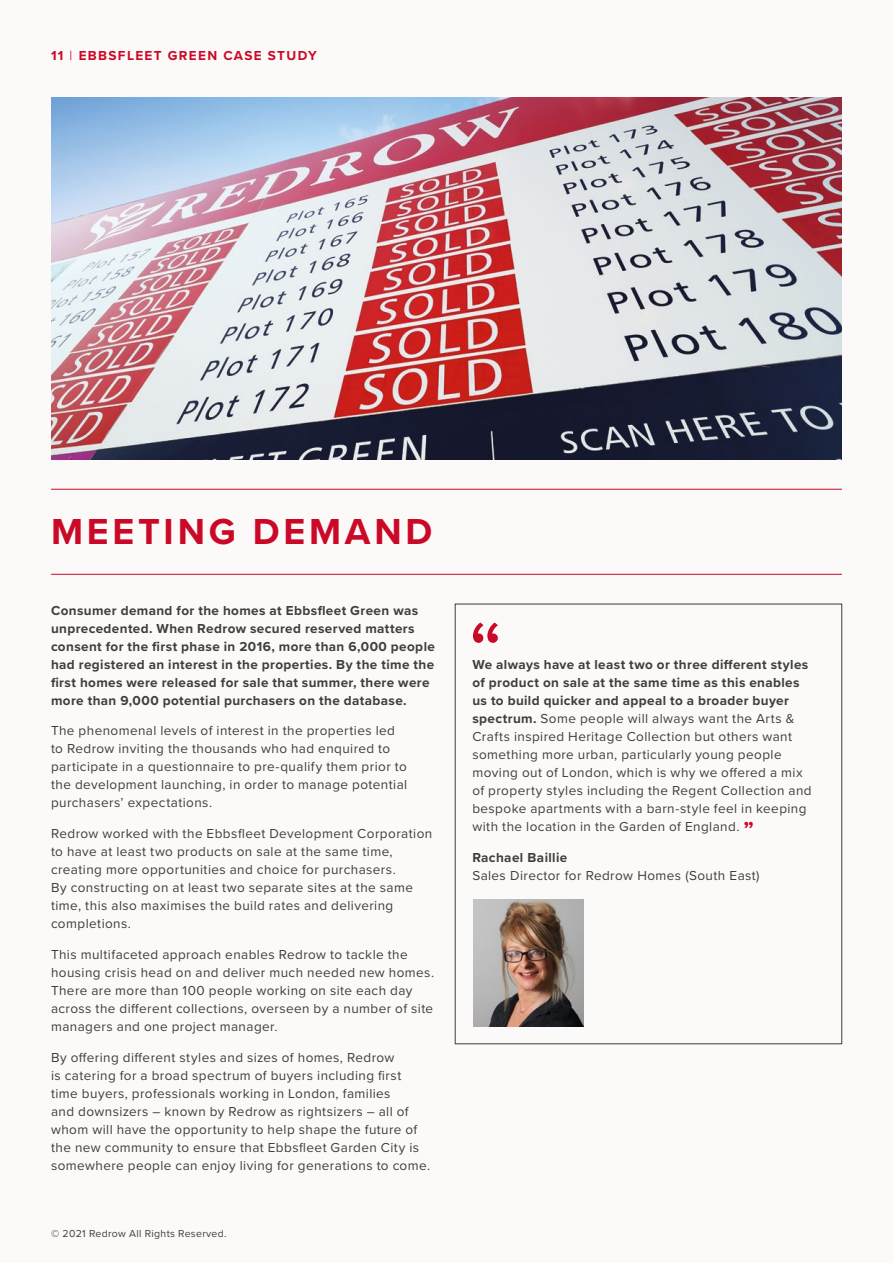
<style>
.page{position:relative;width:893px;height:1263px;background:#fbfaf8}
.page>*{position:absolute;margin:0;border:0;box-sizing:border-box;transform-origin:0 0}
.t1{font:90px "Proxima Nova";color:#ca0928}
.t2{font:700 37.5px "Proxima Nova";letter-spacing:.1em;color:#ca0928}
.t3{font:13.5px/18px "Proxima Nova";letter-spacing:.03em;color:#3e3e3e}
.t4{font:700 13.5px/18px "Proxima Nova";letter-spacing:.03em;color:#3e3e3e}
.t5{font:700 13.5px "Proxima Nova";letter-spacing:.1em;color:#ca0928}
.t6{font:10.5px "Proxima Nova";letter-spacing:.03em;color:#3e3e3e}
.s1{font-weight:400}
.s2{font-weight:700}
.s3{font-weight:700;font-size:22.5px;color:#ca0928}
</style>
<div class="page">
<hr style="left:51px;top:574px;width:791px;height:1px;background:#ca0928">
<hr style="left:51px;top:489px;width:791px;height:1px;background:#ca0928">
<img style="left:51px;top:98px;width:791px;height:361px">
<img style="left:473px;top:899px;width:111px;height:128px">
<p class="t5" style="left:51px;top:45px;width:267px">11 <span class="s1">|</span> EBBSFLEET GREEN CASE STUDY</p>
<h2 class="t2" style="left:51px;top:504px;width:383px">MEETING DEMAND</h2>
<p class="t4" style="left:51px;top:601px;width:385px">Consumer demand for the homes at Ebbsfleet Green was unprecedented. When Redrow secured reserved matters consent for the fi rst phase in 2016, more than 6,000 people had registered an interest in the properties. By the time the first homes were released for sale that summer, there were more than 9,000 potential purchasers on the database.</p>
<p class="t3" style="left:51px;top:721px;width:358px">The phenomenal levels of interest in the properties led to Redrow inviting the thousands who had enquired to participate in a questionnaire to pre-qualify them prior to the development launching, in order to manage potential purchasers’ expectations.</p>
<p class="t3" style="left:51px;top:824px;width:383px">Redrow worked with the Ebbsfl eet Development Corporation to have at least two products on sale at the same time, creating more opportunities and choice for purchasers.<br>By constructing on at least two separate sites at the same time, this also maximises the build rates and delivering completions.</p>
<p class="t3" style="left:51px;top:945px;width:385px">This multifaceted approach enables Redrow to tackle the housing crisis head on and deliver much needed new homes.<br>There are more than 100 people working on site each day across the different collections, overseen by a number of site managers and one project manager.</p>
<p class="t3" style="left:51px;top:1047px;width:381px">By offering different styles and sizes of homes, Redrow<br>is catering for a broad spectrum of buyers including fi rst time buyers, professionals working in London, families<br>and downsizers – known by Redrow as rightsizers – all of whom will have the opportunity to help shape the future of the new community to ensure that Ebbsfleet Garden City is somewhere people can enjoy living for generations to come.</p>
<p class="t6" style="left:51px;top:1226px;width:177px">© 2021 Redrow All Rights Reserved.</p>
<h1 class="t1" style="left:468px;top:586px;width:37px">“</h1>
<p class="t3" style="left:472px;top:655px;width:341px"><span class="s2">We always have at least two or three different styles of product on sale at the same time as this enables us to build quicker and appeal to a broader buyer spectrum.</span> Some people will always want the Arts &amp; Crafts inspired Heritage Collection but others want something more urban, particularly young people moving out of London, which is why we offered a mix of property styles including the Regent Collection and bespoke apartments with a barn-style feel in keeping with the location in the Garden of England. <span class="s3">”</span></p>
<p class="t4" style="left:472px;top:848px;width:97px">Rachael Baillie</p>
<p class="t3" style="left:472px;top:865px;width:289px">Sales Director for Redrow Homes (South East)</p>
</div>
